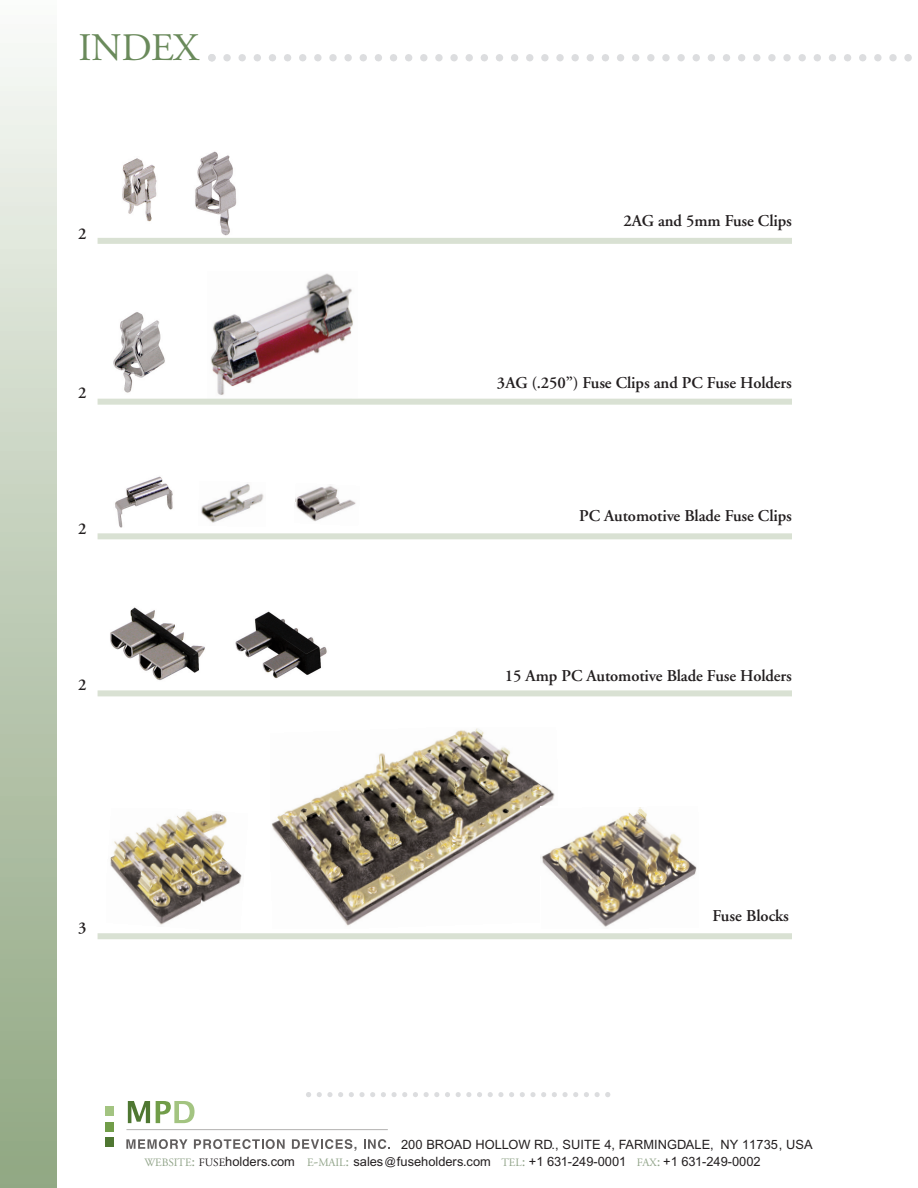
<style>
.page{position:relative;width:918px;height:1188px;background:#fff}
.page>*{position:absolute;margin:0;border:0;box-sizing:border-box;transform-origin:0 0}
.t1{font:39px "Adobe Garamond";letter-spacing:-.01em;color:#6a8a5b}
.t2{font:600 16.5px "Adobe Garamond";letter-spacing:-.005em;color:#231f20}
.t3{font:12.9px/17.5px "Arial SFMT";color:#231f20}
.s1{font-family:"Adobe Garamond";font-size:11.25px;color:#91a489}
.s2{font-family:"Adobe Garamond";font-size:15.15px;color:#91a489}
.s3{font-family:"Adobe Garamond";font-size:11.25px}
.s4{font-size:10.8px}
</style>
<div class="page">
<svg style="left:128px;top:1101px;width:22px;height:22px"></svg>
<svg style="left:156px;top:1101px;width:39px;height:22px"></svg>
<hr style="left:126px;top:1129px;width:262px;height:1px;background:#b3b2b0">
<svg style="left:126px;top:1139px;width:61px;height:10px"></svg>
<svg style="left:194px;top:1139px;width:91px;height:10px"></svg>
<svg style="left:292px;top:1139px;width:64px;height:12px"></svg>
<svg style="left:364px;top:1139px;width:26px;height:10px"></svg>
<div style="left:105px;top:1137px;width:8px;height:10px;background:#4f7732"></div>
<div style="left:105px;top:1122px;width:8px;height:9px;background:#719d49"></div>
<div style="left:105px;top:1106px;width:8px;height:9px;background:#a3c481"></div>
<svg style="left:306px;top:1092px;width:304px;height:5px"></svg>
<svg style="left:208px;top:54px;width:704px;height:7px"></svg>
<div style="left:0;top:0;width:57px;height:1188px;background:linear-gradient(to bottom,#f6f8f5,#8ea57f)"></div>
<div style="left:98px;top:533px;width:694px;height:6px;background:#d9e1d3"></div>
<div style="left:98px;top:690px;width:694px;height:6px;background:#d9e1d3"></div>
<div style="left:98px;top:933px;width:694px;height:6px;background:#d9e1d3"></div>
<img style="left:195px;top:151px;width:42px;height:85px">
<img style="left:110px;top:811px;width:132px;height:114px">
<img style="left:113px;top:312px;width:52px;height:81px">
<img style="left:115px;top:476px;width:58px;height:52px">
<img style="left:110px;top:607px;width:95px;height:74px">
<img style="left:271px;top:728px;width:284px;height:198px">
<img style="left:210px;top:273px;width:143px;height:122px">
<img style="left:122px;top:158px;width:35px;height:64px">
<img style="left:201px;top:484px;width:63px;height:39px">
<img style="left:235px;top:611px;width:92px;height:68px">
<div style="left:98px;top:238px;width:694px;height:6px;background:#d9e1d3"></div>
<div style="left:98px;top:399px;width:694px;height:6px;background:#d9e1d3"></div>
<img style="left:295px;top:484px;width:61px;height:38px">
<img style="left:540px;top:806px;width:157px;height:121px">
<h1 class="t1" style="left:79px;top:32px;width:122px">INDEX</h1>
<p class="t2" style="left:78px;top:227px;width:10px">2</p>
<p class="t2" style="left:78px;top:387px;width:10px">2</p>
<p class="t2" style="left:78px;top:522px;width:10px">2</p>
<p class="t2" style="left:78px;top:678px;width:10px">2</p>
<p class="t2" style="left:78px;top:921px;width:10px">3</p>
<p class="t2" style="left:623px;top:214px;width:170px">2AG and 5mm Fuse Clips</p>
<p class="t2" style="left:497px;top:376px;width:297px">3AG (.250”) Fuse Clips and PC Fuse Holders</p>
<p class="t2" style="left:579px;top:510px;width:214px">PC Automotive Blade Fuse Clips</p>
<p class="t2" style="left:505px;top:670px;width:289px">15 Amp PC Automotive Blade Fuse Holders</p>
<p class="t2" style="left:712px;top:909px;width:78px">Fuse Blocks</p>
<p class="t3" style="left:144px;top:1136px;width:670px;text-indent:257px">200 BROAD HOLLOW RD., SUITE 4, FARMINGDALE, NY 11735, USA<br><span class="s1">WEBSITE</span><span class="s2">:</span> <span class="s3">FUSE</span>holders.com <span class="s1">E</span><span class="s2">-</span><span class="s1">MAIL</span><span class="s2">:</span> sales<span class="s4">@</span>fuseholders.com <span class="s1">TEL</span><span class="s2">:</span> +1 631-249-0001 <span class="s1">FAX</span><span class="s2">:</span> +1 631-249-0002</p>
</div>
